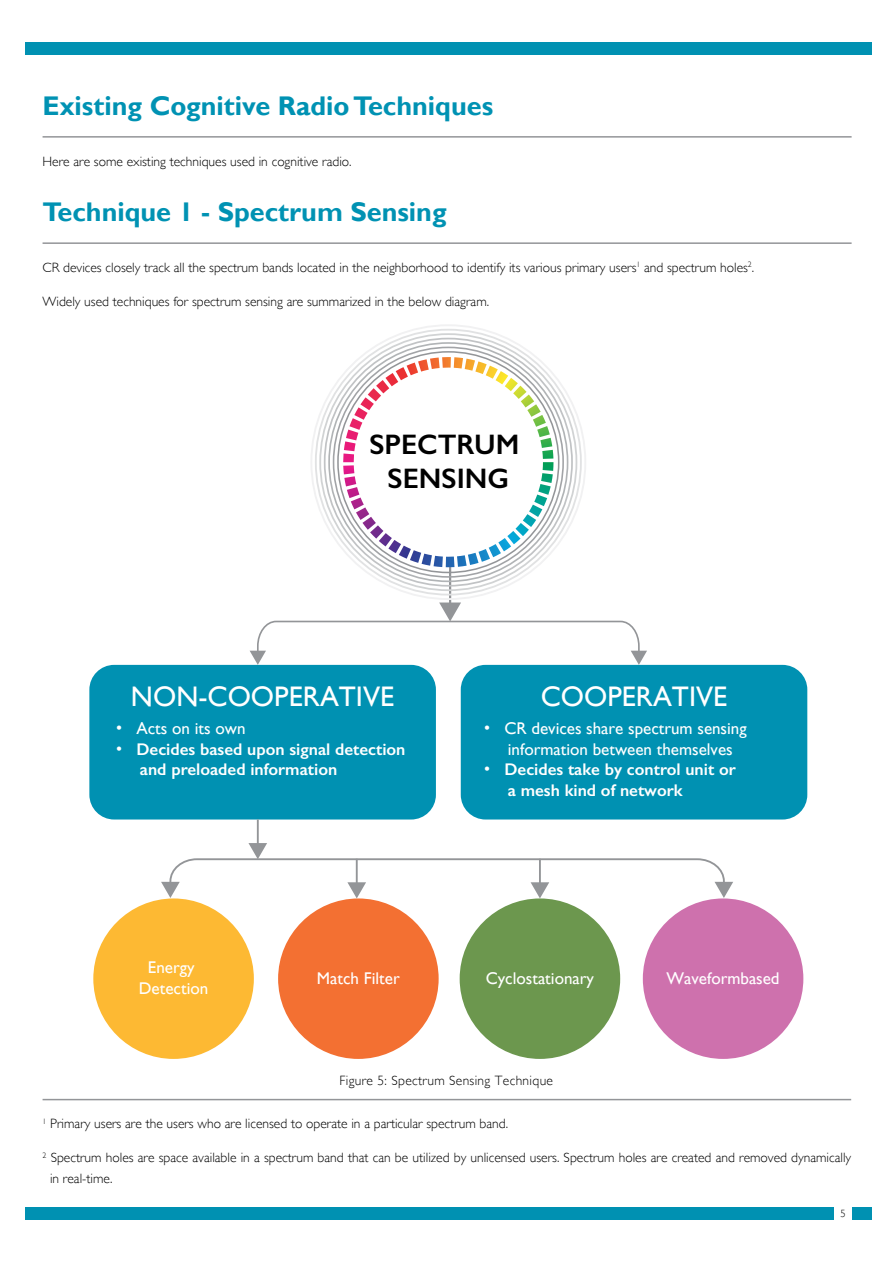
<style>
.page{position:relative;width:894px;height:1263px;background:#fff}
.page>*{position:absolute;margin:0;border:0;box-sizing:border-box;transform-origin:0 0}
.t1{font:28.35px "Gill Sans";color:#fff}
.t2{font:600 28.35px/33.9px "Gill Sans";color:#000;text-align:center}
.t3{font:700 27px "Gill Sans";color:#0092b3}
.t4{font:16.95px/20.4px "Gill Sans";color:#fff;text-align:center}
.t5{font:600 16.95px/20.4px "Gill Sans";color:#fff}
.t6{font:300 13.5px/21px "Gill Sans";color:#000}
.t7{font:300 13.5px "Gill Sans";letter-spacing:.025em;color:#000}
.t8{font:300 10.5px "Gill Sans";color:#000}
.s1{font-weight:400}
</style>
<div class="page">
<div style="left:26px;top:43px;width:845px;height:12px;background:#0091b2"></div>
<div style="left:26px;top:1207px;width:845px;height:13px;background:#0091b2"></div>
<div style="left:834px;top:1207px;width:17px;height:13px;background:#fff"></div>
<hr style="left:43px;top:136px;width:808px;height:2px;background:#939598">
<hr style="left:43px;top:242px;width:808px;height:2px;background:#939598">
<hr style="left:43px;top:1098px;width:807px;height:2px;background:#939598">
<div style="left:89px;top:665px;width:347px;height:154px;background:#0091b2;border-radius:25px"></div>
<div style="left:460px;top:665px;width:347px;height:154px;background:#0091b2;border-radius:25px"></div>
<hr style="left:257px;top:819px;width:2px;height:26px;background:#939598">
<svg style="left:161px;top:843px;width:572px;height:55px"></svg>
<div style="left:93px;top:898px;width:161px;height:161px;background:#fdb933;border-radius:50%"></div>
<div style="left:278px;top:898px;width:160px;height:161px;background:#f37032;border-radius:50%"></div>
<div style="left:459px;top:898px;width:161px;height:161px;background:#6c974e;border-radius:50%"></div>
<div style="left:642px;top:898px;width:161px;height:161px;background:#ce71ad;border-radius:50%"></div>
<hr style="left:449px;top:567px;width:2px;height:39px;background:#939598">
<svg style="left:249px;top:602px;width:397px;height:63px"></svg>
<svg style="left:343px;top:357px;width:210px;height:210px"></svg>
<h2 class="t3" style="left:43px;top:89px;width:452px">Existing Cognitive Radio Techniques</h2>
<p class="t6" style="left:43px;top:151px;width:310px">Here are some existing techniques used in cognitive radio.</p>
<h2 class="t3" style="left:43px;top:196px;width:405px">Technique 1 - Spectrum Sensing</h2>
<p class="t6" style="left:43px;top:257px;width:713px">CR devices closely track all the spectrum bands located in the neighborhood to identify its various primary users<sup>1</sup> and spectrum holes<sup>2</sup>.</p>
<p class="t6" style="left:43px;top:291px;width:448px">Widely used techniques for spectrum sensing are summarized in the below diagram.</p>
<h1 class="t2" style="left:369px;top:427px;width:152px">SPECTRUM<br>SENSING</h1>
<h1 class="t1" style="left:131px;top:680px;width:265px">NON-COOPERATIVE</h1>
<p class="t4" style="left:116px;top:718px;width:131px">• Acts on its own</p>
<p class="t5" style="left:140px;top:739px;width:267px;text-indent:-24px"><span class="s1">•</span> Decides based upon signal detection and preloaded information</p>
<h1 class="t1" style="left:540px;top:680px;width:188px">COOPERATIVE</h1>
<p class="t4" style="left:484px;top:718px;width:264px">• CR devices share spectrum sensing information between themselves</p>
<p class="t5" style="left:507px;top:759px;width:229px;text-indent:-24px"><span class="s1">•</span> Decides take by control unit or a mesh kind of network</p>
<p class="t4" style="left:139px;top:957px;width:71px">Energy<br>Detection</p>
<p class="t4" style="left:317px;top:967px;width:84px">Match Filter</p>
<p class="t4" style="left:485px;top:967px;width:110px">Cyclostationary</p>
<p class="t4" style="left:666px;top:967px;width:114px">Waveformbased</p>
<p class="t7" style="left:339px;top:1072px;width:215px">Figure 5: Spectrum Sensing Technique</p>
<p class="t6" style="left:43px;top:1113px;width:467px"><sup>1</sup> Primary users are the users who are licensed to operate in a particular spectrum band.</p>
<p class="t6" style="left:50px;top:1147px;width:802px;text-indent:-7px"><sup>2</sup> Spectrum holes are space available in a spectrum band that can be utilized by unlicensed users. Spectrum holes are created and removed dynamically in real-time.</p>
<p class="t8" style="left:840px;top:1207px;width:7px">5</p>
</div>
